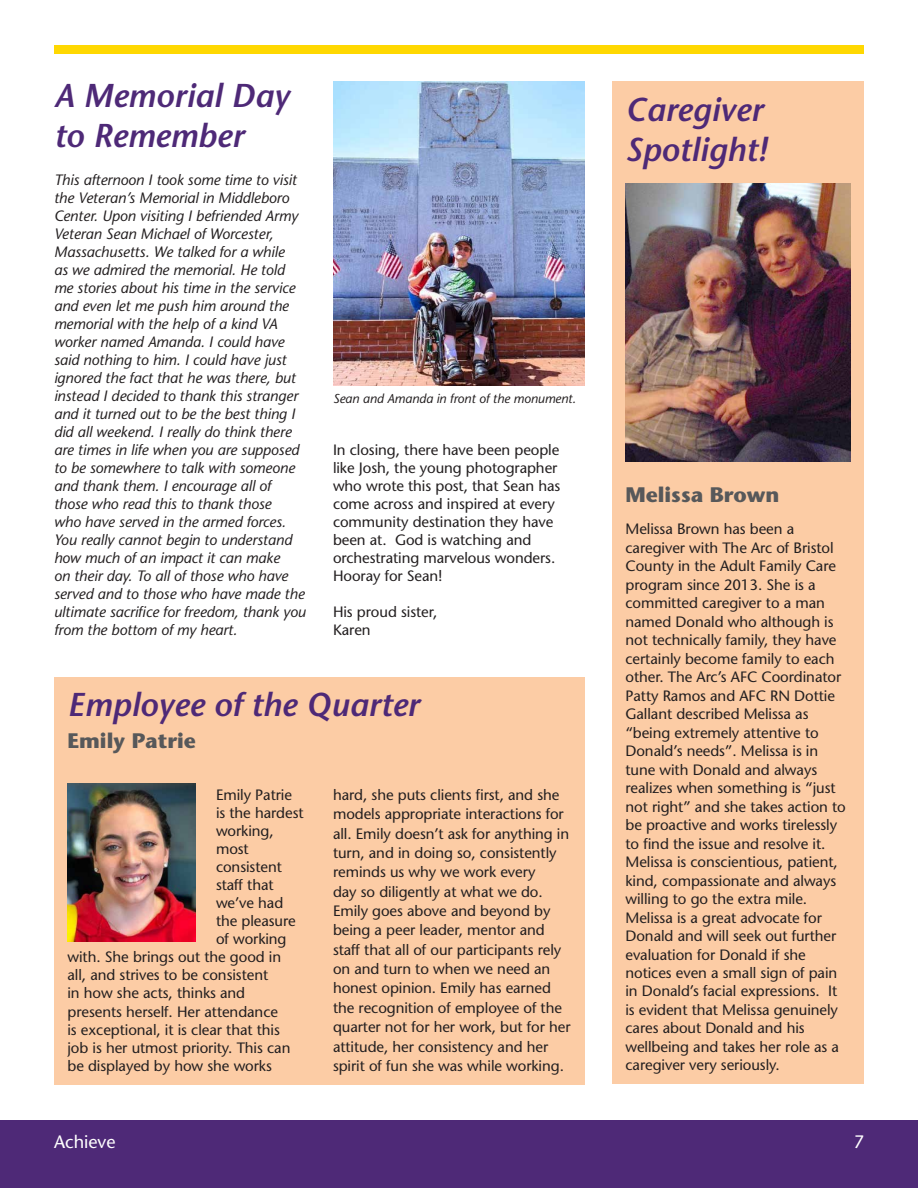
<style>
.page{position:relative;width:918px;height:1188px;background:#fff}
.page>*{position:absolute;margin:0;border:0;box-sizing:border-box;transform-origin:0 0}
.t1{font:italic 600 33px/39.6px "Stone Sans";color:#4e2977}
.t2{font:700 21px "Stone Sans";color:#57585a}
.t3{font:18px "Stone Sans";color:#fff}
.t4{font:15px/18.5px "Stone Sans";letter-spacing:-.005em;color:#231f20}
.t5{font:italic 15px/18px "Stone Sans";letter-spacing:-.005em;color:#231f20}
.t6{font:italic 12.9px "Stone Sans";letter-spacing:-.005em;color:#231f20}
</style>
<div class="page">
<div style="left:0;top:1120px;width:918px;height:68px;background:#4e2977"></div>
<div style="left:54px;top:45px;width:810px;height:9px;background:#ffd801"></div>
<div style="left:612px;top:81px;width:252px;height:1003px;background:#fccca5"></div>
<img style="left:626px;top:183px;width:224px;height:278px">
<div style="left:54px;top:677px;width:531px;height:407px;background:#fccca5"></div>
<img style="left:68px;top:783px;width:128px;height:159px">
<img style="left:333px;top:81px;width:252px;height:305px">
<p class="t1" style="left:54px;top:76px;width:237px">A Memorial Day to Remember</p>
<p class="t5" style="left:54px;top:171px;width:253px">This afternoon I took some time to visit the Veteran’s Memorial in Middleboro Center. Upon visiting I befriended Army Veteran Sean Michael of Worcester, Massachusetts. We talked for a while<br>as we admired the memorial. He told me stories about his time in the service and even let me push him around the memorial with the help of a kind VA worker named Amanda. I could have said nothing to him. I could have just ignored the fact that he was there, but instead I decided to thank this stranger and it turned out to be the best thing I did all weekend. I really do think there are times in life when you are supposed to be somewhere to talk with someone and thank them. I encourage all of those who read this to thank those<br>who have served in the armed forces.<br>You really cannot begin to understand how much of an impact it can make<br>on their day. To all of those who have served and to those who have made the ultimate sacrifice for freedom, thank you from the bottom of my heart.</p>
<p class="t6" style="left:333px;top:391px;width:245px">Sean and Amanda in front of the monument.</p>
<p class="t4" style="left:333px;top:441px;width:229px;line-height:18px">In closing, there have been people like Josh, the young photographer who wrote this post, that Sean has come across and inspired at every community destination they have been at. God is watching and orchestrating marvelous wonders.<br>Hooray for Sean!</p>
<p class="t4" style="left:333px;top:603px;width:106px">His proud sister,</p>
<p class="t4" style="left:333px;top:621px;width:39px">Karen</p>
<p class="t1" style="left:68px;top:685px;width:354px">Employee of the Quarter</p>
<p class="t2" style="left:68px;top:728px;width:130px">Emily Patrie</p>
<p class="t4" style="left:216px;top:786px;width:78px">Emily Patrie</p>
<p class="t4" style="left:216px;top:804px;width:89px">is the hardest</p>
<p class="t4" style="left:216px;top:822px;width:59px">working,</p>
<p class="t4" style="left:216px;top:840px;width:34px">most</p>
<p class="t4" style="left:216px;top:858px;width:67px">consistent</p>
<p class="t4" style="left:216px;top:876px;width:59px">staff that</p>
<p class="t4" style="left:216px;top:894px;width:69px">we’ve had</p>
<p class="t4" style="left:216px;top:912px;width:81px">the pleasure</p>
<p class="t4" style="left:216px;top:930px;width:72px">of working</p>
<p class="t4" style="left:68px;top:948px;width:215px">with. She brings out the good in</p>
<p class="t4" style="left:68px;top:966px;width:202px">all, and strives to be consistent</p>
<p class="t4" style="left:68px;top:984px;width:179px">in how she acts, thinks and</p>
<p class="t4" style="left:68px;top:1002px;width:212px">presents herself. Her attendance</p>
<p class="t4" style="left:68px;top:1020px;width:214px">is exceptional, it is clear that this</p>
<p class="t4" style="left:68px;top:1038px;width:224px">job is her utmost priority. This can</p>
<p class="t4" style="left:68px;top:1056px;width:206px">be displayed by how she works</p>
<p class="t4" style="left:333px;top:785px;width:239px;line-height:19.4px">hard, she puts clients first, and she models appropriate interactions for all. Emily doesn’t ask for anything in turn, and in doing so, consistently reminds us why we work every<br>day so diligently at what we do.<br>Emily goes above and beyond by being a peer leader, mentor and staff that all of our participants rely on and turn to when we need an honest opinion. Emily has earned the recognition of employee of the quarter not for her work, but for her attitude, her consistency and her spirit of fun she was while working.</p>
<p class="t1" style="left:626px;top:89px;width:143px;line-height:40px">Caregiver<br>Spotlight!</p>
<p class="t2" style="left:626px;top:482px;width:156px">Melissa Brown</p>
<p class="t4" style="left:626px;top:520px;width:222px">Melissa Brown has been a caregiver with The Arc of Bristol<br>County in the Adult Family Care program since 2013. She is a committed caregiver to a man named Donald who although is not technically family, they have certainly become family to each other. The Arc’s AFC Coordinator<br>Patty Ramos and AFC RN Dottie<br>Gallant described Melissa as “being extremely attentive to<br>Donald’s needs”. Melissa is in tune with Donald and always realizes when something is “just not right” and she takes action to be proactive and works tirelessly to find the issue and resolve it.<br>Melissa is conscientious, patient, kind, compassionate and always willing to go the extra mile.<br>Melissa is a great advocate for<br>Donald and will seek out further evaluation for Donald if she notices even a small sign of pain in Donald’s facial expressions. It is evident that Melissa genuinely cares about Donald and his wellbeing and takes her role as a caregiver very seriously.</p>
<p class="t3" style="left:54px;top:1131px;width:63px">Achieve</p>
<p class="t3" style="left:854px;top:1131px;width:12px">7</p>
</div>
